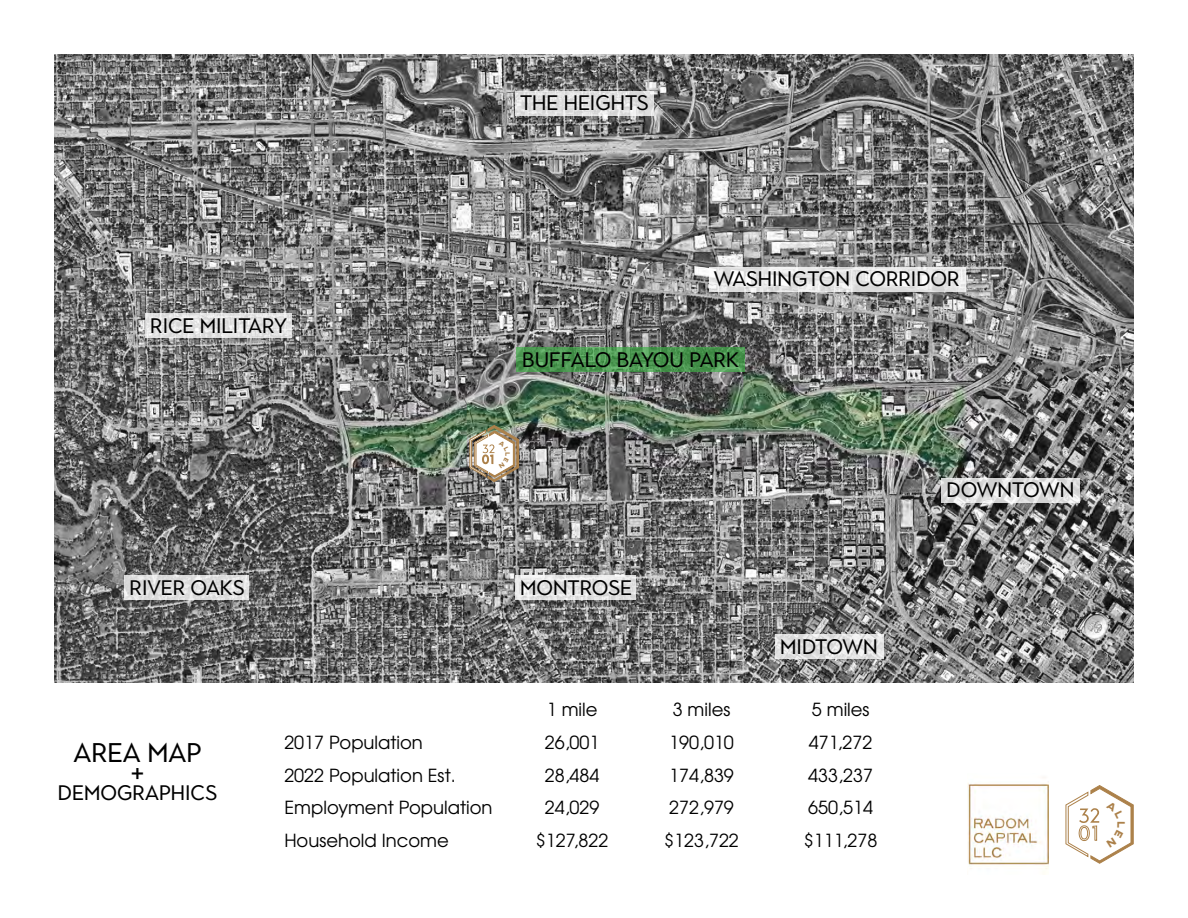
<style>
.page{position:relative;width:1188px;height:918px;background:#fff}
.page>*{position:absolute;margin:0;border:0;box-sizing:border-box;transform-origin:0 0}
.t1{font:27px/21.3px "Town 10 Display";color:#000;text-align:center}
.t2{font:21px "Town 10 Display";color:#000}
.t3{font:18px/32.8px "Te X Gyre Adventor";color:#000}
</style>
<div class="page">
<img style="left:968px;top:782px;width:81px;height:87px">
<img style="left:54px;top:54px;width:1080px;height:629px">
<svg style="left:515px;top:576px;width:121px;height:24px;fill:#e4e4e4"></svg>
<svg style="left:775px;top:634px;width:109px;height:25px;fill:#e3e3e3"></svg>
<svg style="left:517px;top:347px;width:228px;height:25px;background:#4c9752"></svg>
<svg style="left:515px;top:91px;width:138px;height:25px;background:#dfdfdf"></svg>
<svg style="left:709px;top:267px;width:256px;height:25px;fill:#e7e7e7"></svg>
<svg style="left:146px;top:314px;width:146px;height:24px;background:#e3e3e3"></svg>
<svg style="left:942px;top:478px;width:138px;height:25px"></svg>
<svg style="left:125px;top:576px;width:124px;height:24px;background:#dfdfdf"></svg>
<svg style="left:1065px;top:785px;width:69px;height:79px"></svg>
<svg style="left:469px;top:425px;width:50px;height:57px"></svg>
<p class="t2" style="left:520px;top:91px;width:130px">THE HEIGHTS</p>
<p class="t2" style="left:150px;top:314px;width:138px">RICE MILITARY</p>
<p class="t2" style="left:714px;top:267px;width:247px">WASHINGTON CORRIDOR</p>
<p class="t2" style="left:522px;top:347px;width:218px">BUFFALO BAYOU PARK</p>
<p class="t2" style="left:130px;top:576px;width:116px">RIVER OAKS</p>
<h1 class="t1" style="left:74px;top:742px;width:130px">AREA MAP +</h1>
<p class="t2" style="left:58px;top:780px;width:161px">DEMOGRAPHICS</p>
<p class="t2" style="left:520px;top:576px;width:114px">MONTROSE</p>
<p class="t3" style="left:284px;top:725px;width:140px">2017 Population</p>
<p class="t3" style="left:284px;top:757px;width:210px">2022 Population Est.<br>Employment Population<br>Household Income</p>
<p class="t3" style="left:545px;top:692px;width:56px">1 mile<br>26,001</p>
<p class="t3" style="left:536px;top:757px;width:74px;text-align:center">28,484<br>24,029 $127,822</p>
<p class="t2" style="left:780px;top:635px;width:99px">MIDTOWN</p>
<p class="t3" style="left:673px;top:692px;width:59px">3 miles</p>
<p class="t3" style="left:812px;top:692px;width:59px">5 miles</p>
<p class="t3" style="left:664px;top:725px;width:76px">190,010<br>174,839<br>272,979 $123,722</p>
<p class="t3" style="left:804px;top:725px;width:75px">471,272<br>433,237<br>650,514 $111,278</p>
<p class="t2" style="left:947px;top:478px;width:129px">DOWNTOWN</p>
</div>
